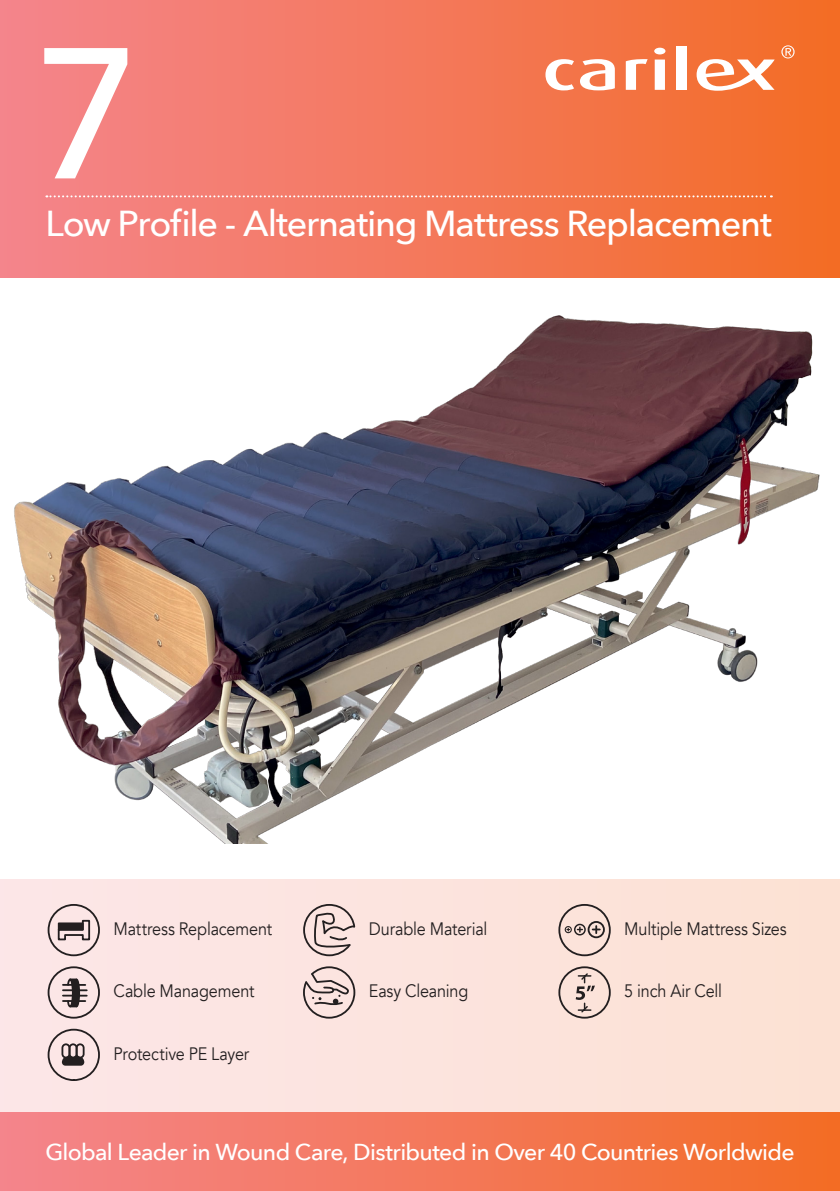
<style>
.page{position:relative;width:840px;height:1191px;background:#fff}
.page>*{position:absolute;margin:0;border:0;box-sizing:border-box;transform-origin:0 0}
.t1{font:500 184px "Avenir Next";color:#fff}
.t2{font:500 36px "Avenir Next";letter-spacing:-.035em;color:#fff}
.t3{font:500 28px "Avenir Next";letter-spacing:-.035em;color:#fff}
.t4{font:500 23px "Avenir Next";letter-spacing:-.03em;color:#fff}
.t5{font:18px "Avenir";letter-spacing:-.01em;color:#231f20;scale:.9 1}
</style>
<div class="page">
<div style="left:0;top:0;width:839px;height:278px;background:linear-gradient(to right,#f4858e,#f36d27)"></div>
<svg style="left:46px;top:195px;width:725px;height:2px"></svg>
<img style="left:14px;top:315px;width:806px;height:528px">
<div style="left:0;top:879px;width:839px;height:312px;background:linear-gradient(to right,#f58791,#f36f2b)"></div>
<div style="left:0;top:879px;width:839px;height:232px;background:#fce4de"></div>
<svg style="left:545px;top:59px;width:28px;height:31px"></svg>
<svg style="left:579px;top:59px;width:35px;height:31px"></svg>
<svg style="left:625px;top:59px;width:22px;height:31px"></svg>
<div style="left:653px;top:48px;width:12px;height:6px;background:#fff;border-radius:50%"></div>
<div style="left:654px;top:60px;width:10px;height:30px;background:#fff"></div>
<div style="left:676px;top:46px;width:10px;height:44px;background:#fff"></div>
<svg style="left:696px;top:59px;width:78px;height:32px"></svg>
<svg style="left:781px;top:45px;width:13px;height:13px"></svg>
<svg style="left:57px;top:919px;width:34px;height:22px"></svg>
<div style="left:59px;top:923px;width:24px;height:6px;background:#231f20"></div>
<div style="left:58px;top:922px;width:26px;height:8px;border:2px solid #231f20"></div>
<div style="left:48px;top:904px;width:52px;height:52px;border:2px solid #231f20;border-radius:50%"></div>
<svg style="left:303px;top:904px;width:53px;height:53px"></svg>
<div style="left:558px;top:904px;width:52px;height:52px;border:2px solid #231f20;border-radius:50%"></div>
<div style="left:564px;top:926px;width:7px;height:7px;border:1px solid #231f20;border-radius:50%"></div>
<div style="left:573px;top:923px;width:12px;height:12px;border:1px solid #231f20;border-radius:50%"></div>
<svg style="left:577px;top:927px;width:5px;height:5px"></svg>
<div style="left:587px;top:921px;width:17px;height:17px;border:2px solid #231f20;border-radius:50%"></div>
<svg style="left:592px;top:926px;width:7px;height:7px"></svg>
<svg style="left:63px;top:978px;width:24px;height:30px"></svg>
<div style="left:48px;top:966px;width:52px;height:52px;border:2px solid #231f20;border-radius:50%"></div>
<svg style="left:303px;top:966px;width:53px;height:53px"></svg>
<div style="left:558px;top:966px;width:52px;height:52px;border:2px solid #231f20;border-radius:50%"></div>
<svg style="left:575px;top:973px;width:19px;height:40px"></svg>
<div style="left:48px;top:1028px;width:52px;height:53px;border:2px solid #231f20;border-radius:50%"></div>
<div style="left:62px;top:1057px;width:22px;height:8px;background:#231f20;border-radius:4px"></div>
<div style="left:61px;top:1043px;width:9px;height:15px;border:2px solid #231f20;border-radius:4px"></div>
<div style="left:69px;top:1043px;width:8px;height:15px;border:2px solid #231f20;border-radius:4px"></div>
<div style="left:76px;top:1043px;width:8px;height:15px;border:2px solid #231f20;border-radius:4px"></div>
<h1 class="t1" style="left:32px;top:-42px;width:111px">7</h1>
<h2 class="t2" style="left:45px;top:193px;width:727px">Low Profile - Alternating Mattress Replacement</h2>
<h3 class="t3" style="left:57px;top:208px;width:568px">Low Profile - Alternating Mattress Replacement</h3>
<p class="t5" style="left:113px;top:918px;width:178px">Mattress Replacement</p>
<p class="t5" style="left:369px;top:918px;width:133px">Durable Material</p>
<p class="t5" style="left:624px;top:918px;width:182px">Multiple Mattress Sizes</p>
<p class="t5" style="left:113px;top:980px;width:158px">Cable Management</p>
<p class="t5" style="left:369px;top:980px;width:112px">Easy Cleaning</p>
<p class="t5" style="left:624px;top:980px;width:110px">5 inch Air Cell</p>
<p class="t5" style="left:113px;top:1042px;width:152px">Protective PE Layer</p>
<p class="t4" style="left:45px;top:1132px;width:750px">Global Leader in Wound Care, Distributed in Over 40 Countries Worldwide</p>
</div>
